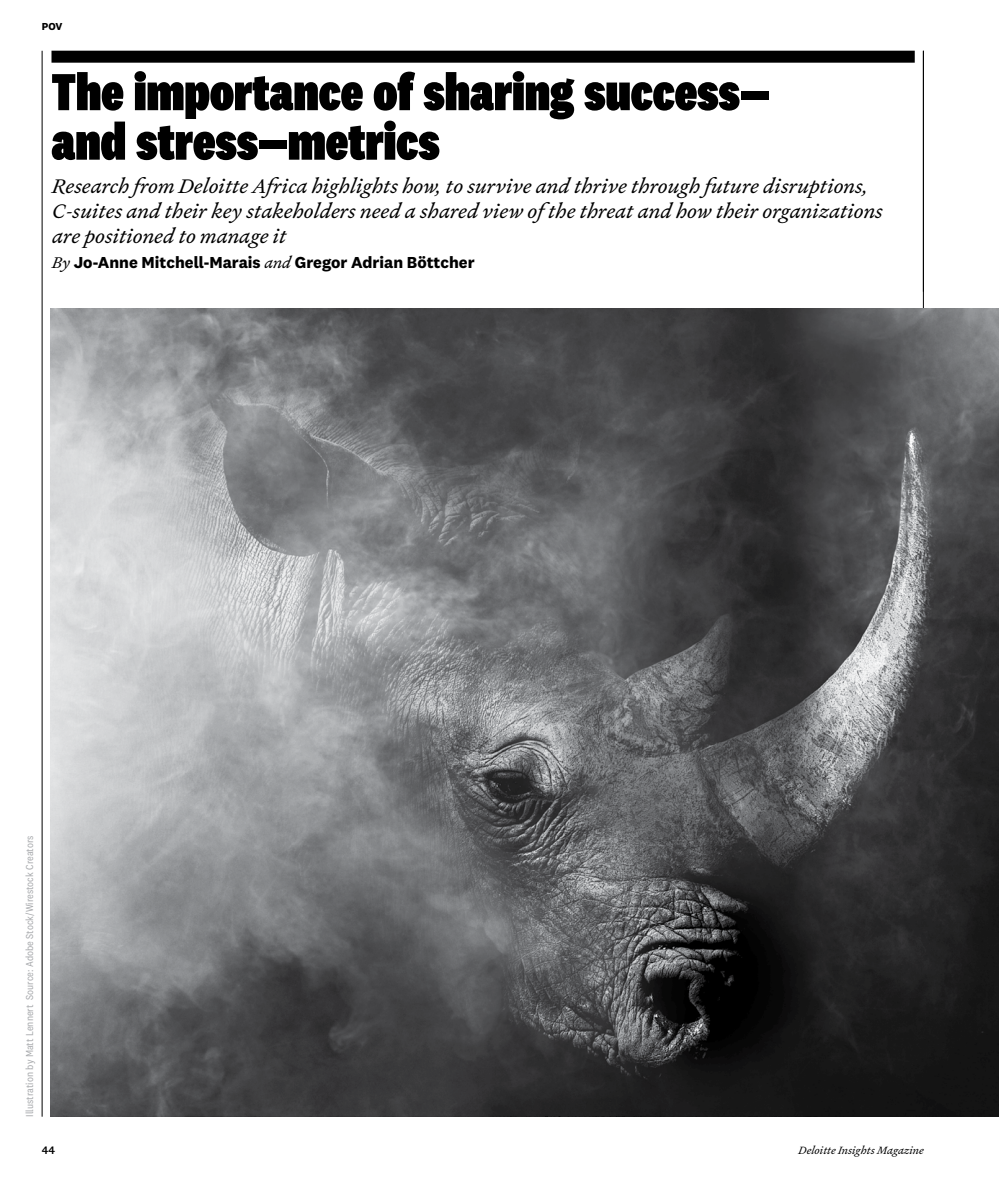
<style>
.page{position:relative;width:999px;height:1188px;background:#fff}
.page>*{position:absolute;margin:0;border:0;box-sizing:border-box;transform-origin:0 0}
.t1{font:900 54px/49.5px "National 2 Condensed";color:#000}
.t2{font:italic 21px/25.2px "Heldane Text";color:#000}
.t3{font:700 16.5px "National 2";color:#000}
.t4{font:italic 11.25px "Heldane Text";color:#000}
.t5{font:500 11.25px "National 2";color:#000}
.t6{font:10.5px "National 2 Narrow";color:#a7a9ac}
.t7{font:700 10.5px "National 2";color:#000}
.s1{font-family:"Heldane Text";font-weight:400;font-style:italic}
</style>
<div class="page">
<hr style="left:923px;top:51px;width:1px;height:1066px;background:#000">
<hr style="left:42px;top:51px;width:1px;height:1066px;background:#000">
<div style="left:52px;top:51px;width:863px;height:12px;background:#000"></div>
<img style="left:51px;top:308px;width:948px;height:809px">
<p class="t7" style="left:42px;top:20px;width:22px">POV</p>
<h1 class="t1" style="left:52px;top:67px;width:720px">The importance of sharing success— and stress—metrics</h1>
<p class="t2" style="left:52px;top:173px;width:832px">Research from Deloitte Africa highlights how, to survive and thrive through future disruptions,<br>C-suites and their key stakeholders need a shared view ofthe threat and how their organizations are positioned to manage it</p>
<p class="t3" style="left:52px;top:252px;width:424px"><span class="s1">By</span> Jo-Anne Mitchell-Marais <span class="s1">and</span> Gregor Adrian Böttcher</p>
<p class="t6" style="left:24px;top:1117px;width:283px;rotate:-90deg">Illustration by Matt Lennert Source: Adobe Stock/Wirestock Creators</p>
<p class="t5" style="left:42px;top:1143px;width:15px">44</p>
<p class="t4" style="left:799px;top:1143px;width:127px">Deloitte Insights Magazine</p>
</div>
